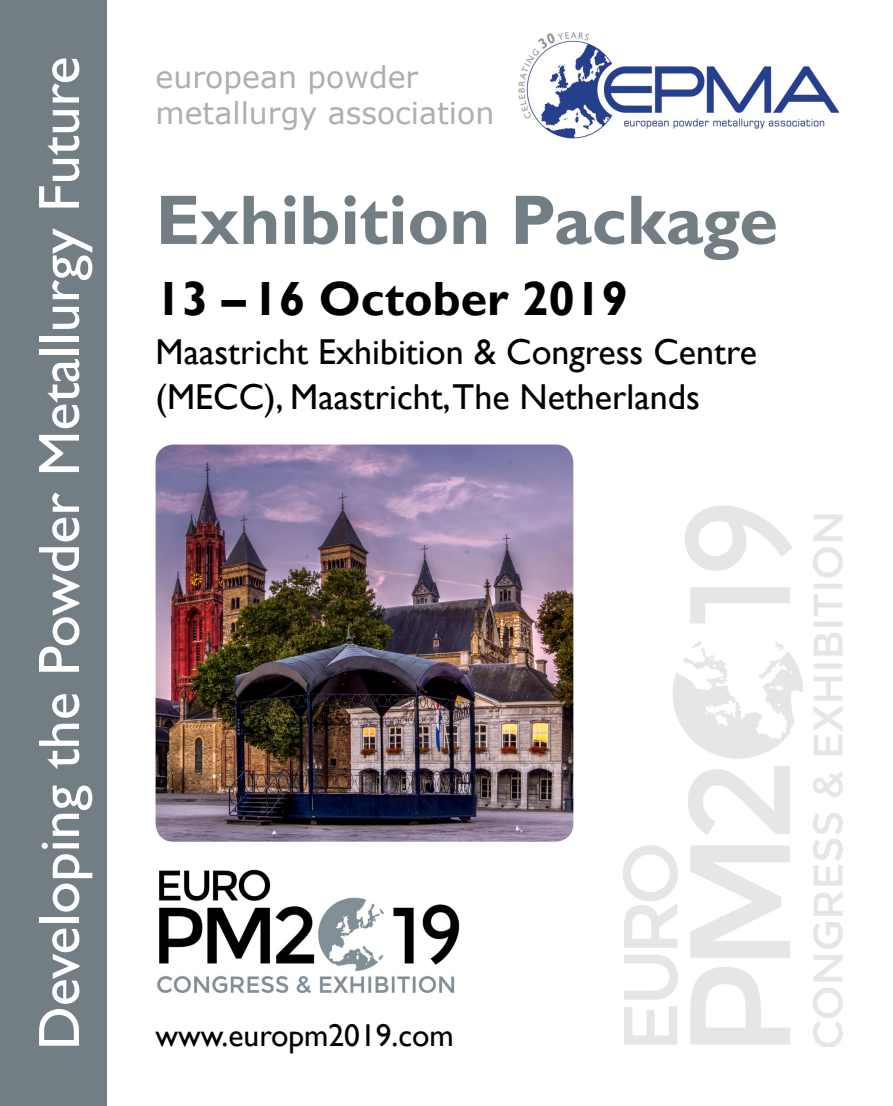
<style>
.page{position:relative;width:893px;height:1106px;background:#fff}
.page>*{position:absolute;margin:0;border:0;box-sizing:border-box;transform-origin:0 0}
.t1{font:700 70.5px "Gill Sans";color:#727d84}
.t2{font:60px "Gill Sans";color:#fff}
.t3{font:58.5px "Gill Sans";color:#fff}
.t4{font:700 48px "Gill Sans";color:#000}
.t5{font:36px/45px "Gill Sans";color:#000}
.t6{font:31.5px "Gill Sans";color:#000}
.t7{font:30px/36px "MS Reference Sans Serif";color:#adafb2}
</style>
<div class="page">
<img style="left:518px;top:32px;width:321px;height:107px">
<img style="left:623px;top:505px;width:220px;height:541px">
<img style="left:157px;top:869px;width:303px;height:125px">
<img style="left:156px;top:444px;width:417px;height:397px">
<div style="left:0;top:0;width:106px;height:1106px;background:#727d84"></div>
<h2 class="t2" style="left:9px;top:1070px;width:1020px;rotate:-90deg">Developing the Powder Metallurgy Future</h2>
<h3 class="t3" style="left:25px;top:1050px;width:995px;rotate:-90deg">Developing the Powder Metallurgy Future</h3>
<p class="t7" style="left:156px;top:58px;width:340px">european powder metallurgy association</p>
<h1 class="t1" style="left:156px;top:178px;width:624px">Exhibition Package</h1>
<h3 class="t4" style="left:156px;top:269px;width:474px">13 – 16 October 2019</h3>
<p class="t5" style="left:156px;top:330px;width:603px">Maastricht Exhibition &amp; Congress Centre (MECC), Maastricht,The Netherlands</p>
<p class="t6" style="left:156px;top:1016px;width:300px">www.europm2019.com</p>
</div>
